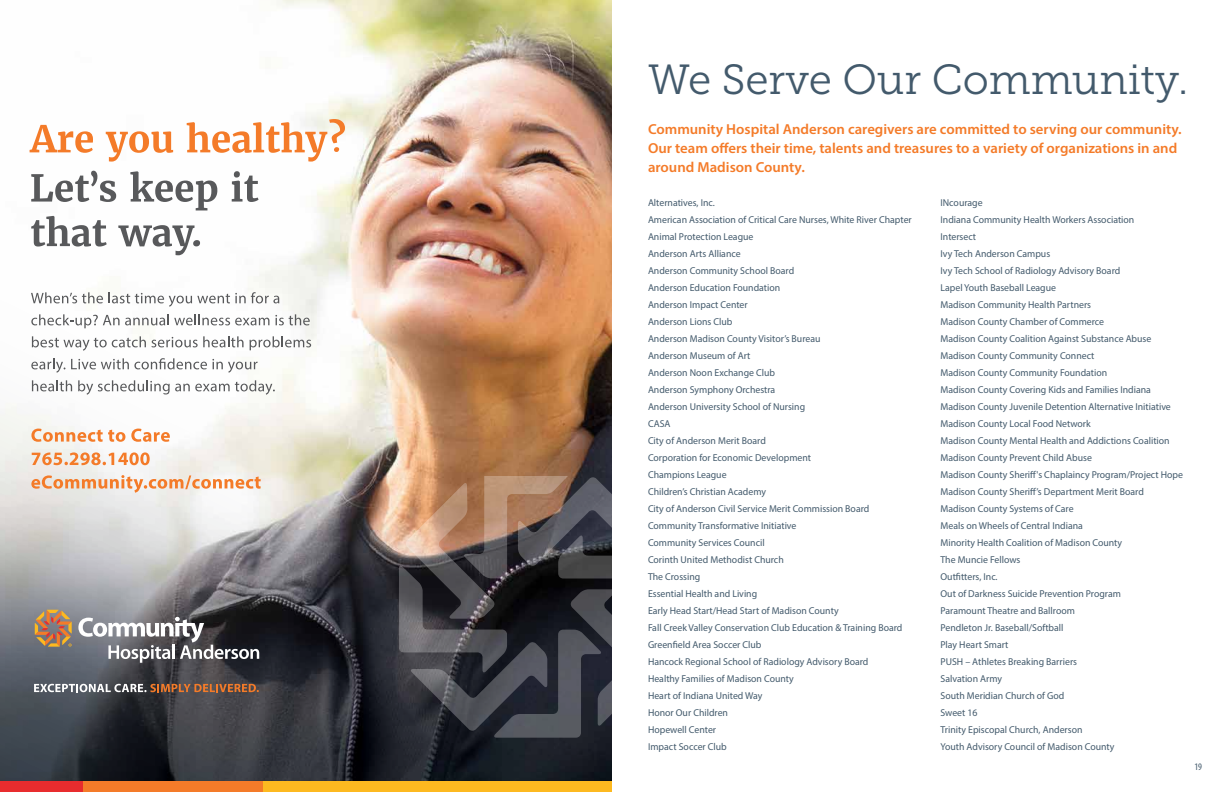
<style>
.page{position:relative;width:1224px;height:792px;background:#fff}
.page>*{position:absolute;margin:0;border:0;box-sizing:border-box;transform-origin:0 0}
.t1{font:42px "Museo Slab 300";color:#435a6c}
.t2{font:600 14.5px/19px "Myriad Pro";color:#f47b29}
.t3{font:10px/17px "Myriad Pro";color:#435a6c}
.t4{font:condensed 10px "Myriad Pro";color:#435a6c}
</style>
<div class="page">
<img style="left:0;top:0;width:612px;height:781px">
<svg style="left:399px;top:477px;width:213px;height:261px;background:#544c4b"></svg>
<svg style="left:30px;top:125px;width:63px;height:28px"></svg>
<svg style="left:106px;top:131px;width:67px;height:31px"></svg>
<svg style="left:187px;top:119px;width:158px;height:43px"></svg>
<svg style="left:31px;top:171px;width:85px;height:31px"></svg>
<svg style="left:130px;top:171px;width:87px;height:39px"></svg>
<svg style="left:232px;top:171px;width:27px;height:31px"></svg>
<svg style="left:31px;top:216px;width:76px;height:31px"></svg>
<svg style="left:118px;top:225px;width:82px;height:30px"></svg>
<svg style="left:31px;top:292px;width:72px;height:11px"></svg>
<svg style="left:109px;top:292px;width:170px;height:15px"></svg>
<svg style="left:31px;top:314px;width:238px;height:14px"></svg>
<svg style="left:275px;top:314px;width:35px;height:11px"></svg>
<svg style="left:32px;top:336px;width:212px;height:15px"></svg>
<svg style="left:250px;top:336px;width:61px;height:14px"></svg>
<svg style="left:31px;top:358px;width:34px;height:15px"></svg>
<svg style="left:71px;top:358px;width:187px;height:15px"></svg>
<svg style="left:32px;top:380px;width:40px;height:11px"></svg>
<svg style="left:78px;top:380px;width:197px;height:15px"></svg>
<svg style="left:31px;top:429px;width:94px;height:13px"></svg>
<svg style="left:131px;top:429px;width:39px;height:13px"></svg>
<svg style="left:32px;top:452px;width:118px;height:13px"></svg>
<svg style="left:31px;top:475px;width:230px;height:18px"></svg>
<svg style="left:34px;top:684px;width:225px;height:8px;background:#997e6e"></svg>
<div style="left:0;top:781px;width:83px;height:11px;background:#e82c2e"></div>
<div style="left:83px;top:781px;width:180px;height:11px;background:#f47b29"></div>
<div style="left:263px;top:781px;width:349px;height:11px;background:#fdb920"></div>
<svg style="left:35px;top:610px;width:37px;height:37px"></svg>
<svg style="left:78px;top:617px;width:181px;height:46px"></svg>
<hr style="left:172px;top:645px;width:3px;height:14px;background:#fff">
<h1 class="t1" style="left:648px;top:56px;width:542px">We Serve Our Community.</h1>
<h2 class="t2" style="left:648px;top:120px;width:535px">Community Hospital Anderson caregivers are committed to serving our community.<br>Our team offers their time, talents and treasures to a variety of organizations in and around Madison County.</h2>
<p class="t3" style="left:648px;top:193px;width:265px">Alternatives, Inc.<br>American Association of Critical Care Nurses, White River Chapter<br>Animal Protection League<br>Anderson Arts Alliance<br>Anderson Community School Board<br>Anderson Education Foundation<br>Anderson Impact Center<br>Anderson Lions Club<br>Anderson Madison County Visitor’s Bureau<br>Anderson Museum of Art<br>Anderson Noon Exchange Club<br>Anderson Symphony Orchestra<br>Anderson University School of Nursing<br>CASA<br>City of Anderson Merit Board<br>Corporation for Economic Development<br>Champions League<br>Children’s Christian Academy<br>City of Anderson Civil Service Merit Commission Board<br>Community Transformative Initiative<br>Community Services Council<br>Corinth United Methodist Church<br>The Crossing<br>Essential Health and Living<br>Early Head Start/Head Start of Madison County<br>Fall Creek Valley Conservation Club Education &amp; Training Board<br>Greenfield Area Soccer Club<br>Hancock Regional School of Radiology Advisory Board<br>Healthy Families of Madison County<br>Heart of Indiana United Way<br>Honor Our Children<br>Hopewell Center<br>Impact Soccer Club</p>
<p class="t3" style="left:941px;top:193px;width:244px">INcourage<br>Indiana Community Health Workers Association<br>Intersect<br>Ivy Tech Anderson Campus<br>Ivy Tech School of Radiology Advisory Board<br>Lapel Youth Baseball League<br>Madison Community Health Partners<br>Madison County Chamber of Commerce<br>Madison County Coalition Against Substance Abuse Madison County Community Connect<br>Madison County Community Foundation<br>Madison County Covering Kids and Families Indiana Madison County Juvenile Detention Alternative Initiative Madison County Local Food Network<br>Madison County Mental Health and Addictions Coalition Madison County Prevent Child Abuse<br>Madison County Sheriff's Chaplaincy Program/Project Hope Madison County Sheriff’s Department Merit Board<br>Madison County Systems of Care<br>Meals on Wheels of Central Indiana<br>Minority Health Coalition of Madison County<br>The Muncie Fellows<br>Outfitters, Inc.<br>Out of Darkness Suicide Prevention Program<br>Paramount Theatre and Ballroom<br>Pendleton Jr. Baseball/Softball<br>Play Heart Smart<br>PUSH – Athletes Breaking Barriers<br>Salvation Army<br>South Meridian Church of God<br>Sweet 16<br>Trinity Episcopal Church, Anderson<br>Youth Advisory Council of Madison County</p>
<p class="t4" style="left:1194px;top:760px;width:9px">19</p>
</div>
